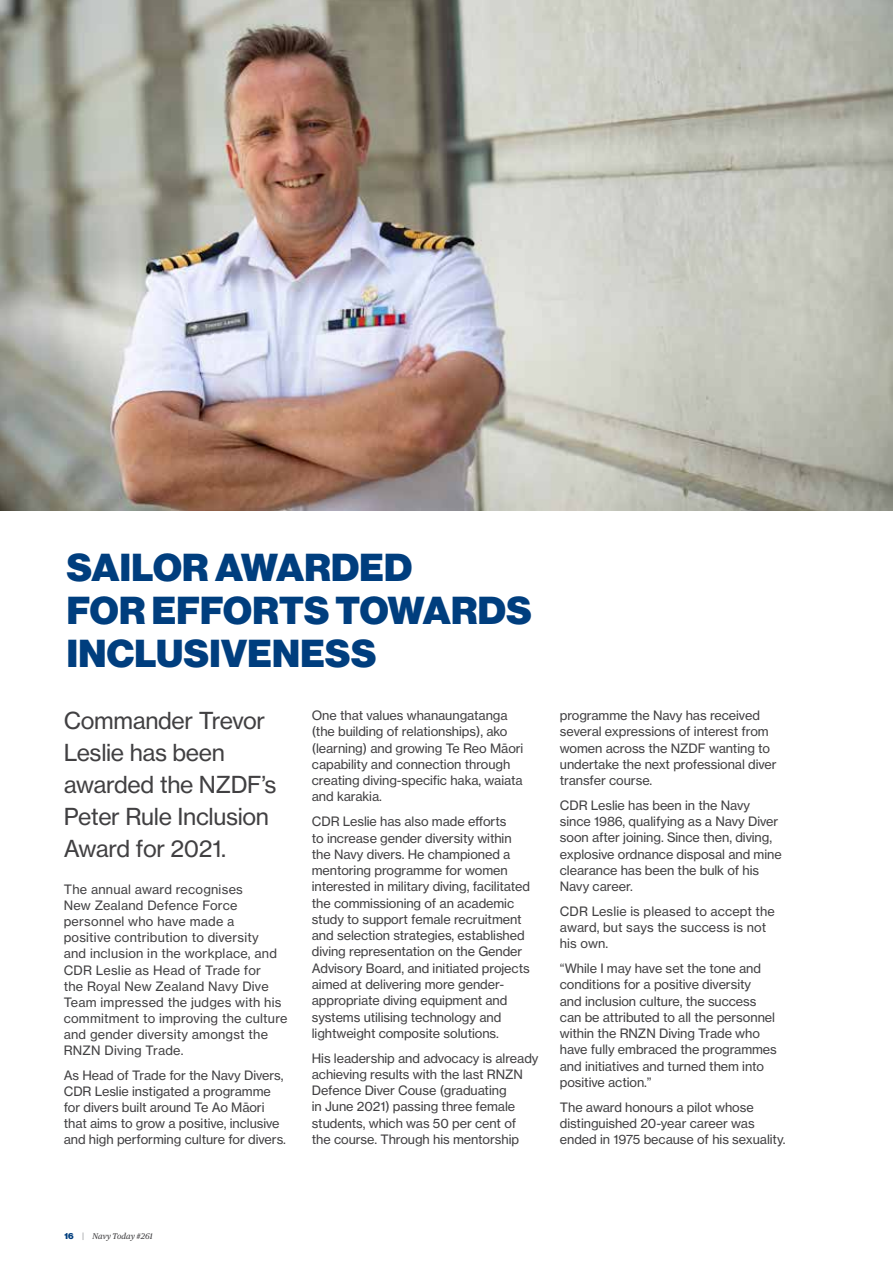
<style>
.page{position:relative;width:893px;height:1263px;background:#fff}
.page>*{position:absolute;margin:0;border:0;box-sizing:border-box;transform-origin:0 0}
.t1{font:900 38.1px/42.9px "Haas Grot Disp 95";letter-spacing:.01em;color:#003e7e}
.t2{font:23.1px/32.1px "Haas Grot Text 55 Roman";letter-spacing:-.015em;color:#414042}
.t3{font:12.75px/16.2px "Haas Grot Text 55 Roman";letter-spacing:-.005em;color:#414042}
.t4{font:12.75px/16px "Haas Grot Text 55 Roman";letter-spacing:.015em;color:#414042}
.t5{font:italic 8.25px "Publico Text";color:#414042}
.s1{font-family:"Haas Grot Disp 95";font-weight:900;font-style:normal;color:#003e7e}
.s2{font-family:"Haas Grot Text 55 Roman";font-style:normal;color:#939598}
</style>
<div class="page">
<img style="left:0;top:0;width:893px;height:510px">
<h1 class="t1" style="left:67px;top:547px;width:466px">SAILOR AWARDED<br>FOR EFFORTS TOWARDS<br>INCLUSIVENESS</h1>
<h2 class="t2" style="left:64px;top:704px;width:214px">Commander Trevor<br>Leslie has been awarded the NZDF’s<br>Peter Rule Inclusion<br>Award for 2021.</h2>
<p class="t4" style="left:64px;top:881px;width:225px">The annual award recognises<br>New Zealand Defence Force personnel who have made a<br>positive contribution to diversity<br>and inclusion in the workplace, and<br>CDR Leslie as Head of Trade for<br>the Royal New Zealand Navy Dive<br>Team impressed the judges with his commitment to improving the culture and gender diversity amongst the<br>RNZN Diving Trade.</p>
<p class="t3" style="left:64px;top:1067px;width:224px">As Head of Trade for the Navy Divers, CDR Leslie instigated a programme for divers built around Te Ao Māori that aims to grow a positive, inclusive and high performing culture for divers.</p>
<p class="t3" style="left:312px;top:707px;width:213px">One that values whanaungatanga (the building of relationships), ako (learning) and growing Te Reo Māori capability and connection through creating diving-specific haka, waiata and karakia.</p>
<p class="t3" style="left:312px;top:813px;width:220px">CDR Leslie has also made efforts<br>to increase gender diversity within the Navy divers. He championed a mentoring programme for women interested in military diving, facilitated the commissioning of an academic study to support female recruitment and selection strategies, established diving representation on the Gender Advisory Board, and initiated projects aimed at delivering more gender&shy;appropriate diving equipment and systems utilising technology and lightweight composite solutions.</p>
<p class="t3" style="left:312px;top:1050px;width:228px">His leadership and advocacy is already achieving results with the last RNZN Defence Diver Couse (graduating<br>in June 2021) passing three female students, which was 50 per cent of<br>the course. Through his mentorship</p>
<p class="t3" style="left:560px;top:707px;width:218px">programme the Navy has received several expressions of interest from women across the NZDF wanting to undertake the next professional diver transfer course.</p>
<p class="t3" style="left:560px;top:797px;width:223px">CDR Leslie has been in the Navy since 1986, qualifying as a Navy Diver soon after joining. Since then, diving, explosive ordnance disposal and mine clearance has been the bulk of his<br>Navy career.</p>
<p class="t3" style="left:560px;top:903px;width:217px">CDR Leslie is pleased to accept the award, but says the success is not his own.</p>
<p class="t3" style="left:560px;top:960px;width:218px">“While I may have set the tone and conditions for a positive diversity<br>and inclusion culture, the success can be attributed to all the personnel within the RNZN Diving Trade who have fully embraced the programmes and initiatives and turned them into positive action.”</p>
<p class="t3" style="left:560px;top:1099px;width:227px">The award honours a pilot whose distinguished 20-year career was ended in 1975 because of his sexuality.</p>
<p class="t5" style="left:65px;top:1230px;width:90px"><span class="s1">16</span> <span class="s2">|</span> Navy Today #261</p>
</div>
